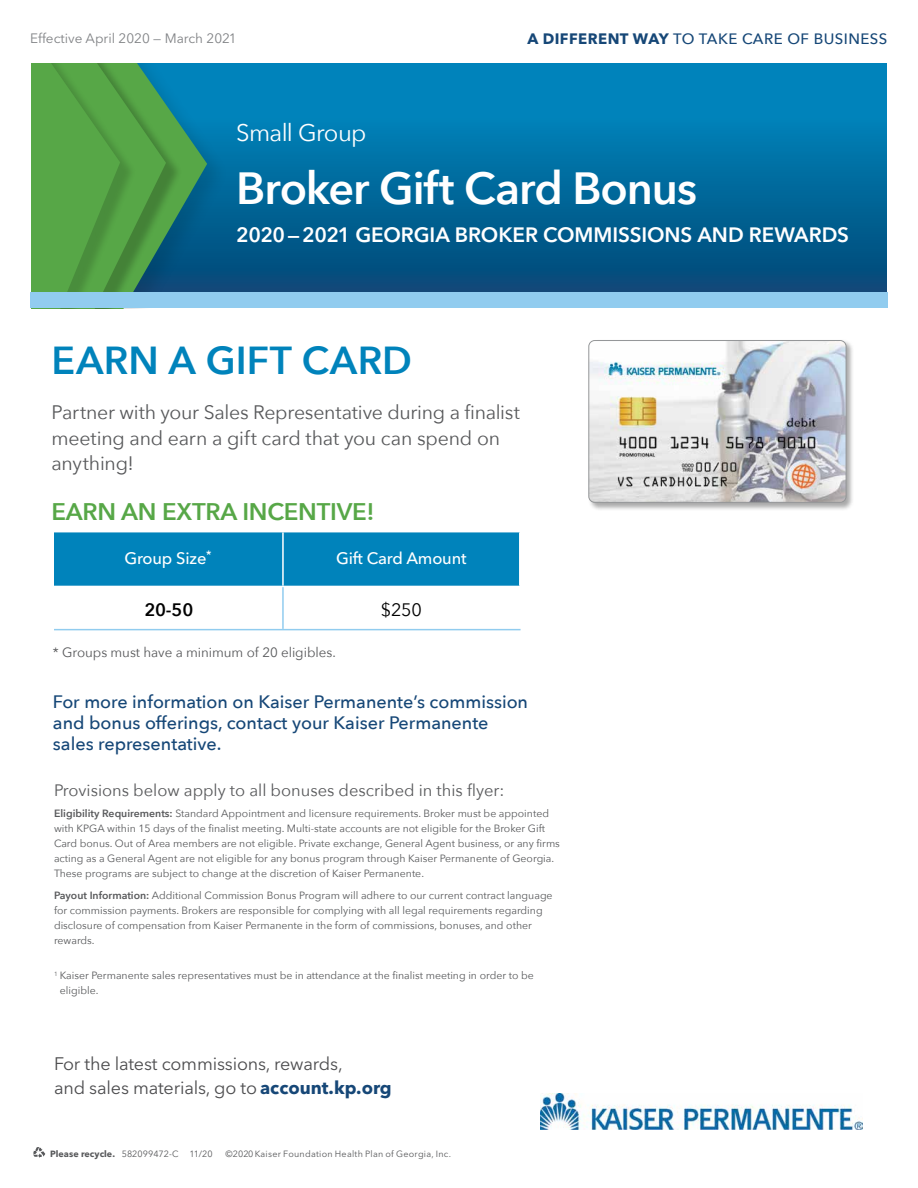
<style>
.page{position:relative;width:918px;height:1188px;background:#fff}
.page>*{position:absolute;margin:0;border:0;box-sizing:border-box;transform-origin:0 0}
.B2B_head_1{font:600 45px "Avenir Next";letter-spacing:-.025em;color:#fff}
.KP_orange__level_1{font:600 39px "Avenir Next";letter-spacing:.005em;color:#0083bb}
.KP_graph_body{font:600 24px "Avenir Next";letter-spacing:-.01em;color:#57a747}
.B2B_head_1-2{font:24px "Avenir Next";letter-spacing:-.03em;color:#fff}
.B2B_head_1-3{font:600 20.7px "Avenir Next LT Pro";letter-spacing:-.005em;color:#fff}
.KP_orange__level_1-2{font:19.5px/25.5px "Avenir Next";letter-spacing:-.01em;color:#58595b}
.t1{font:500 18px/21px "Avenir Next";color:#164777}
.t2{font:18px/24.3px "Avenir Next LT Pro";letter-spacing:-.01em;color:#4d4d4f}
.t3{font:600 18px "Avenir Next";color:#000}
.t4{font:18px "Avenir Next";color:#000}
.t5{font:16.5px "Avenir Next";color:#58595b}
.t6{font:500 16.5px "Avenir Next LT Pro";letter-spacing:-.01em;color:#fff}
.t7{font:500 15px "Avenir Next";letter-spacing:.03em;color:#164777}
.t8{font:13.5px "Avenir Next";letter-spacing:-.005em;color:#58595b}
.t9{font:13.5px "Avenir Next LT Pro";color:#808285}
.fine_print{font:10.5px/15px "Avenir Next";color:#58595b}
.Updated_footnote{font:9px "Avenir Next LT Pro";letter-spacing:.025em;color:#58595b}
.Updated_footnote-2{font:9px "Avenir Next LT Pro";letter-spacing:.005em;color:#58595b}
.s1{font-family:"Avenir Next LT Pro";font-weight:700}
.s2{font-weight:600}
.s3{font-weight:700;color:#164777}
.s4{font-weight:700}
</style>
<div class="page">
<svg style="left:230px;top:63px;width:657px;height:230px;background:#016c9f"></svg>
<div style="left:0;top:0;width:230px;height:682px;background:#000;opacity:.12"></div>
<svg style="left:182px;top:63px;width:25px;height:246px;background:#11748d"></svg>
<div style="left:0;top:0;width:182px;height:684px;background:#000;opacity:.22"></div>
<svg style="left:137px;top:63px;width:29px;height:246px;background:#419055"></svg>
<div style="left:0;top:0;width:137px;height:675px;background:#000;opacity:.16"></div>
<svg style="left:30px;top:63px;width:90px;height:246px;background:#5ea850"></svg>
<div style="left:0;top:0;width:30px;height:1188px;background:#fff"></div>
<div style="left:1px;top:0;width:917px;height:63px;background:#fff"></div>
<div style="left:30px;top:293px;width:858px;height:15px;background:#91ccef"></div>
<div style="left:0;top:309px;width:918px;height:819px;background:#fff"></div>
<svg style="left:33px;top:1147px;width:12px;height:11px"></svg>
<svg style="left:54px;top:532px;width:465px;height:97px"></svg>
<hr style="left:282px;top:532px;width:2px;height:54px;background:#fff">
<hr style="left:54px;top:586px;width:229px;height:1px;background:#fff">
<hr style="left:283px;top:586px;width:238px;height:1px;background:#fff">
<hr style="left:282px;top:587px;width:2px;height:42px;background:#91ccef">
<hr style="left:54px;top:629px;width:229px;height:1px;background:#91ccef">
<hr style="left:283px;top:629px;width:238px;height:1px;background:#91ccef">
<div style="left:588px;top:340px;width:267px;height:171px;background:#000;opacity:.34"></div>
<img style="left:589px;top:341px;width:257px;height:161px">
<div style="left:589px;top:340px;width:257px;height:163px;border:1px solid #949698;border-radius:6px"></div>
<img style="left:540px;top:1094px;width:322px;height:36px">
<p class="t9" style="left:30px;top:30px;width:208px">Effective April 2020 — March 2021</p>
<p class="t7" style="left:527px;top:26px;width:362px"><span class="s1">A DIFFERENT WAY</span> TO TAKE CARE OF BUSINESS</p>
<p class="B2B_head_1-2" style="left:236px;top:112px;width:132px">Small Group</p>
<p class="B2B_head_1" style="left:236px;top:150px;width:462px">Broker Gift Card Bonus</p>
<p class="B2B_head_1-3" style="left:236px;top:222px;width:614px">2020—2021 GEORGIA BROKER COMMISSIONS AND REWARDS</p>
<p class="KP_orange__level_1" style="left:51px;top:326px;width:362px">EARN A GIFT CARD</p>
<p class="KP_orange__level_1-2" style="left:51px;top:399px;width:470px">Partner with your Sales Representative during a finalist meeting and earn a gift card that you can spend on anything!</p>
<p class="KP_graph_body" style="left:51px;top:491px;width:325px">EARN AN EXTRA INCENTIVE!</p>
<p class="t6" style="left:124px;top:548px;width:89px">Group Size<sup>*</sup></p>
<p class="t6" style="left:336px;top:548px;width:132px">Gift Card Amount</p>
<p class="t3" style="left:144px;top:595px;width:50px">20-50</p>
<p class="t4" style="left:381px;top:595px;width:43px">$250</p>
<p class="t8" style="left:53px;top:641px;width:284px">* Groups must have a minimum of 20 eligibles.</p>
<p class="t1" style="left:53px;top:691px;width:477px">For more information on Kaiser Permanente’s commission and bonus offerings, contact your Kaiser Permanente sales representative.</p>
<p class="t5" style="left:54px;top:776px;width:452px">Provisions below apply to all bonuses described in this flyer:</p>
<p class="fine_print" style="left:54px;top:806px;width:507px"><span class="s2">Eligibility Requirements:</span> Standard Appointment and licensure requirements. Broker must be appointed with KPGA within 15 days of the finalist meeting. Multi-state accounts are not eligible for the Broker Gift Card bonus. Out of Area members are not eligible. Private exchange, General Agent business, or any firms acting as a General Agent are not eligible for any bonus program through Kaiser Permanente of Georgia.<br>These programs are subject to change at the discretion of Kaiser Permanente.</p>
<p class="fine_print" style="left:54px;top:887px;width:500px"><span class="s2">Payout Information:</span> Additional Commission Bonus Program will adhere to our current contract language for commission payments. Brokers are responsible for complying with all legal requirements regarding disclosure of compensation from Kaiser Permanente in the form of commissions, bonuses, and other rewards.</p>
<p class="fine_print" style="left:60px;top:968px;width:476px;text-indent:-6px"><sup>1</sup> Kaiser Permanente sales representatives must be in attendance at the finalist meeting in order to be eligible.</p>
<p class="t2" style="left:54px;top:1051px;width:339px">For the latest commissions, rewards,<br>and sales materials, go to <span class="s3">account.kp.org</span></p>
<p class="Updated_footnote-2" style="left:50px;top:1148px;width:164px"><span class="s4">Please recycle.</span> 582099472-C 11/20</p>
<p class="Updated_footnote" style="left:226px;top:1148px;width:227px">©2020 Kaiser Foundation Health Plan of Georgia, Inc.</p>
</div>
